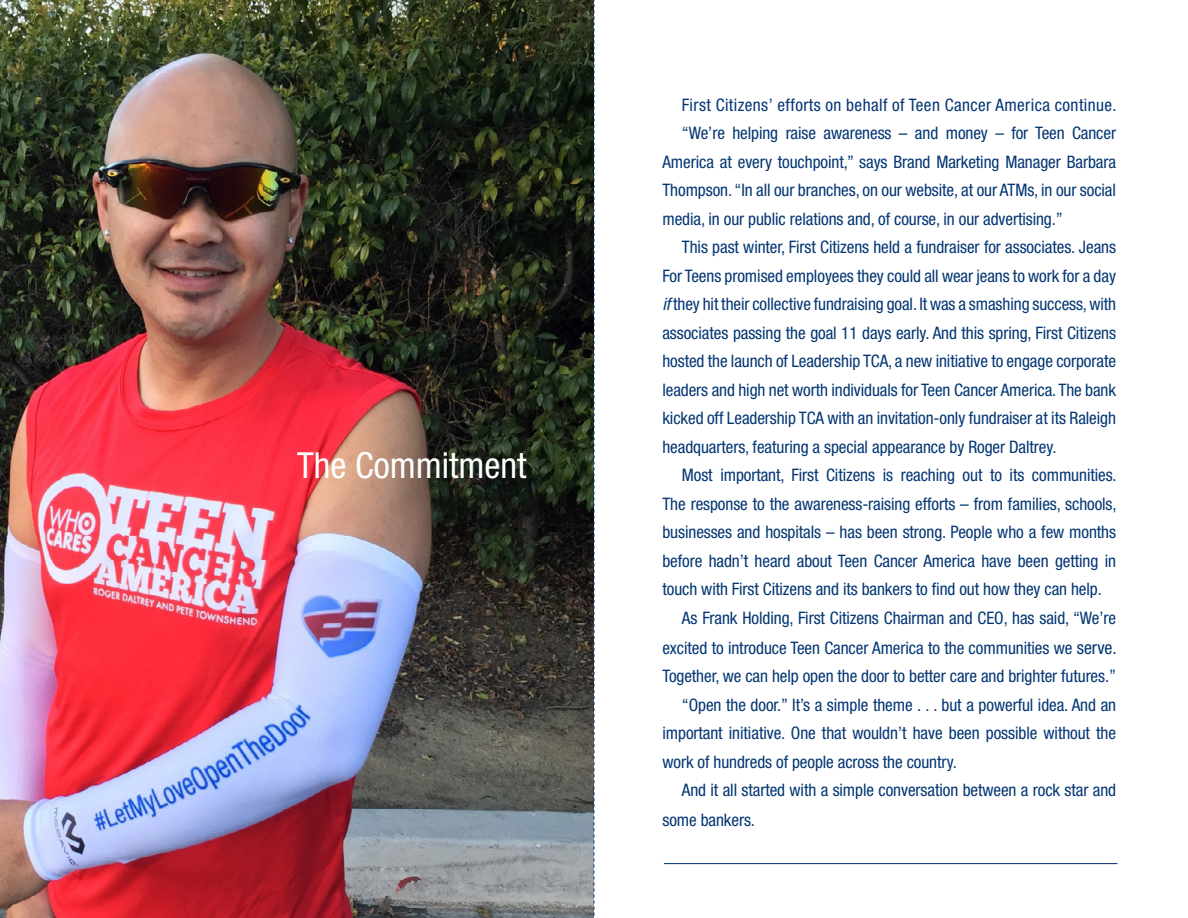
<style>
.page{position:relative;width:1188px;height:918px;background:#fff}
.page>*{position:absolute;margin:0;border:0;box-sizing:border-box;transform-origin:0 0}
.t1{font:condensed 36px "Helvetica Neue LT Std";color:#fff}
.t2{font:condensed 17.25px "Helvetica Neue LT Std";letter-spacing:-.005em;color:#043673}
.t3{font:condensed 17.25px "Helvetica Neue LT Std";letter-spacing:.025em;color:#043673}
.s1{font-style:italic}
.s2{font-size:18px}
</style>
<div class="page">
<img style="left:0;top:0;width:594px;height:918px">
<hr style="left:664px;top:863px;width:453px;height:1px;background:#002d73">
<svg style="left:594px;top:0;width:1px;height:916px"></svg>
<h1 class="t1" style="left:297px;top:445px;width:231px">The Commitment</h1>
<p class="t3" style="left:682px;top:95px;width:436px">First Citizens’ efforts on behalf of Teen Cancer America continue.</p>
<p class="t2" style="left:682px;top:123px;width:436px">“We’re helping raise awareness – and money – for Teen Cancer</p>
<p class="t2" style="left:662px;top:152px;width:455px">America at every touchpoint,” says Brand Marketing Manager Barbara</p>
<p class="t2" style="left:662px;top:180px;width:455px">Thompson. “In all our branches, on our website, at our ATMs, in our social</p>
<p class="t2" style="left:662px;top:209px;width:402px">media, in our public relations and, of course, in our advertising.”</p>
<p class="t2" style="left:682px;top:237px;width:436px">This past winter, First Citizens held a fundraiser for associates. Jeans</p>
<p class="t2" style="left:662px;top:266px;width:455px">For Teens promised employees they could all wear jeans to work for a day</p>
<p class="t2" style="left:662px;top:294px;width:455px"><span class="s1">if</span> they hit their collective fundraising goal. It was a smashing success, with</p>
<p class="t2" style="left:662px;top:322px;width:455px">associates passing the goal 11 days early. And this spring, First Citizens</p>
<p class="t2" style="left:662px;top:351px;width:455px">hosted the launch of Leadership TCA, a new initiative to engage corporate</p>
<p class="t2" style="left:662px;top:379px;width:455px">leaders and high net worth individuals for Teen Cancer America. The bank</p>
<p class="t2" style="left:662px;top:408px;width:455px">kicked off Leadership TCA with an invitation-only fundraiser at its Raleigh</p>
<p class="t2" style="left:662px;top:436px;width:396px">headquarters, featuring a special appearance by Roger Daltrey.</p>
<p class="t2" style="left:682px;top:465px;width:436px">Most important, First Citizens is reaching out to its communities.</p>
<p class="t2" style="left:662px;top:493px;width:456px">The response to the awareness-raising efforts – from families, schools,</p>
<p class="t2" style="left:662px;top:522px;width:455px">businesses and hospitals – has been strong. People who a few months</p>
<p class="t2" style="left:662px;top:550px;width:455px">before hadn’t heard about Teen Cancer America have been getting in</p>
<p class="t2" style="left:662px;top:579px;width:441px">touch with First Citizens and its bankers to find out how they can help.</p>
<p class="t2" style="left:682px;top:607px;width:436px">As Frank Holding, First Citizens Chairman and CEO, has said, “We’re</p>
<p class="t2" style="left:662px;top:637px;width:456px">excited to introduce Teen Cancer America to the communities we <span class="s2">serve.</span></p>
<p class="t2" style="left:662px;top:666px;width:455px">Together, we can help open the door to better care and brighter futures.”</p>
<p class="t2" style="left:682px;top:695px;width:436px">“Open the door.” It’s a simple theme . . . but a powerful idea. And an</p>
<p class="t2" style="left:662px;top:723px;width:455px">important initiative. One that wouldn’t have been possible without the</p>
<p class="t2" style="left:662px;top:752px;width:296px">work of hundreds of people across the country.</p>
<p class="t2" style="left:682px;top:780px;width:436px">And it all started with a simple conversation between a rock star and</p>
<p class="t2" style="left:662px;top:810px;width:94px">some bankers.</p>
</div>
